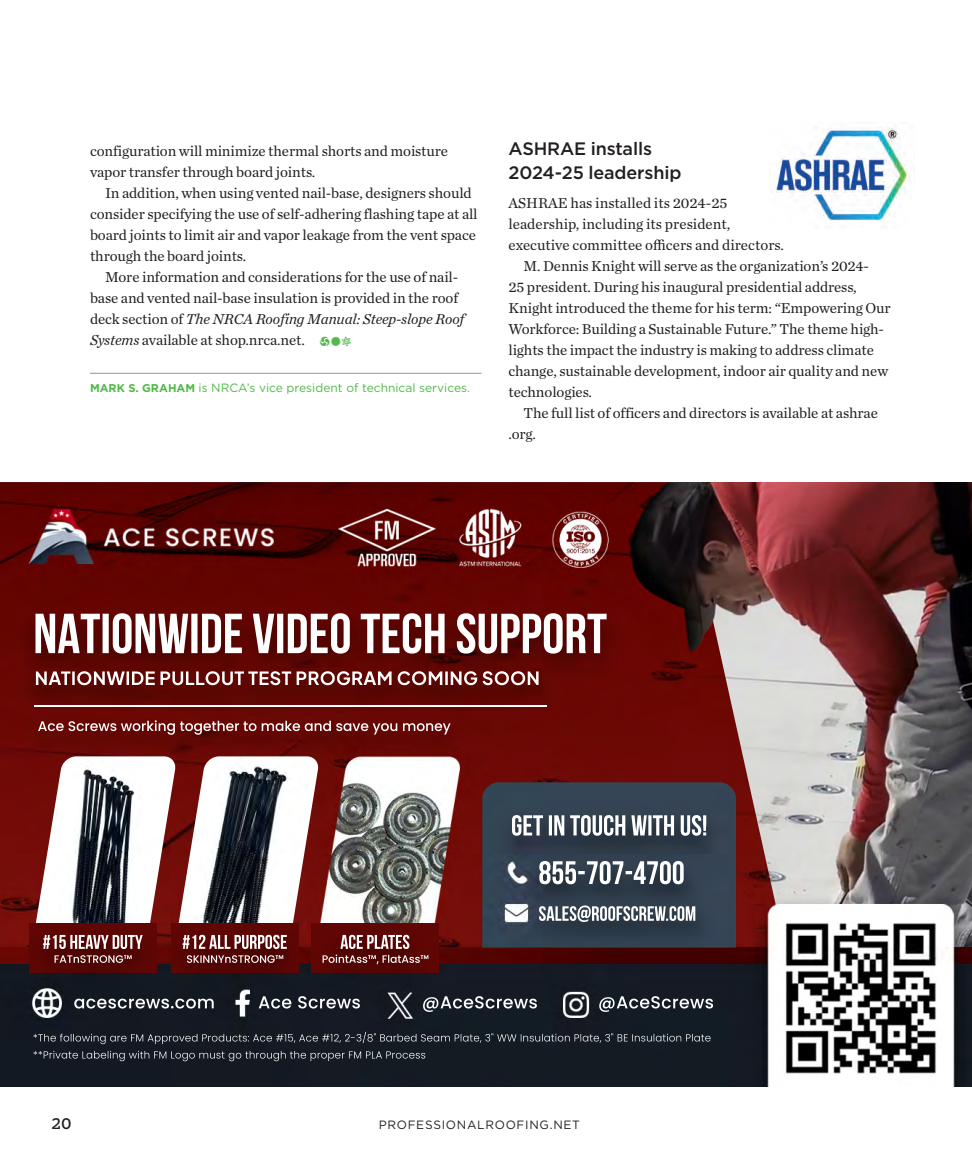
<style>
.page{position:relative;width:972px;height:1175px;background:#fff}
.page>*{position:absolute;margin:0;border:0;box-sizing:border-box;transform-origin:0 0}
.subhead_stories{font:500 18px/24px "Gotham";letter-spacing:-.01em;color:#231f20}
.Body{font:15px/21px "Chronicle Text G1";letter-spacing:-.01em;color:#231f20}
.Paragraph_after_subhead{font:15px/21px "Chronicle Text G1";color:#231f20}
.t1{font:15px "Salvo Serif";color:#231f20}
.end_byline_Research_Tech{font:12px "Gotham";color:#51b948}
.t2{font:12px "Gotham";letter-spacing:.06em;color:#231f20}
.s1{font-style:italic}
.s2{font-family:"Pro Roof Endbugs";color:#51b948}
.s3{font-weight:700;font-size:11.25px}
</style>
<div class="page">
<hr style="left:90px;top:373px;width:392px;height:1px;background:#939598">
<img style="left:816px;top:482px;width:156px;height:465px">
<img style="left:0;top:482px;width:816px;height:465px">
<img style="left:0;top:947px;width:972px;height:17px">
<img style="left:0;top:964px;width:972px;height:122px">
<img style="left:34px;top:705px;width:513px;height:2px">
<img style="left:30px;top:756px;width:143px;height:206px">
<img style="left:173px;top:756px;width:142px;height:206px">
<img style="left:315px;top:756px;width:146px;height:206px">
<img style="left:29px;top:923px;width:127px;height:49px">
<img style="left:171px;top:923px;width:127px;height:49px">
<img style="left:312px;top:923px;width:127px;height:49px">
<img style="left:482px;top:782px;width:254px;height:165px">
<img style="left:771px;top:122px;width:143px;height:106px">
<p class="Body" style="left:90px;top:140px;width:360px">configuration will minimize thermal shorts and moisture vapor transfer through board joints.</p>
<p class="Body" style="left:90px;top:182px;width:389px;text-indent:15px">In addition, when using vented nail-base, designers should consider specifying the use of self-adhering flashing tape at all board joints to limit air and vapor leakage from the vent space through the board joints.</p>
<p class="Body" style="left:90px;top:266px;width:376px;text-indent:15px">More information and considerations for the use of nail&shy;base and vented nail-base insulation is provided in the roof deck section of <span class="s1">The NRCA Roofing Manual: Steep-slope Roof Systems</span> available at shop.nrca.net. <span class="s2">123</span></p>
<p class="end_byline_Research_Tech" style="left:90px;top:380px;width:382px"><span class="s3">MARK S. GRAHAM</span> is NRCA’s vice president of technical services.</p>
<p class="subhead_stories" style="left:508px;top:137px;width:174px">ASHRAE installs<br>2024-25 leadership</p>
<p class="Paragraph_after_subhead" style="left:508px;top:192px;width:277px">ASHRAE has installed its 2024-25 leadership, including its president, executive committee officers and directors.</p>
<p class="Body" style="left:508px;top:255px;width:384px;text-indent:15px">M. Dennis Knight will serve as the organization’s 2024-<br>25 president. During his inaugural presidential address, Knight introduced the theme for his term: “Empowering Our Workforce: Building a Sustainable Future.” The theme high&shy;lights the impact the industry is making to address climate change, sustainable development, indoor air quality and new technologies.</p>
<p class="Body" style="left:508px;top:402px;width:371px;text-indent:15px">The full list of officers and directors is available at ashrae .org.</p>
<p class="t1" style="left:52px;top:1113px;width:21px">20</p>
<p class="t2" style="left:379px;top:1117px;width:203px">PROFESSIONALROOFING.NET</p>
</div>
